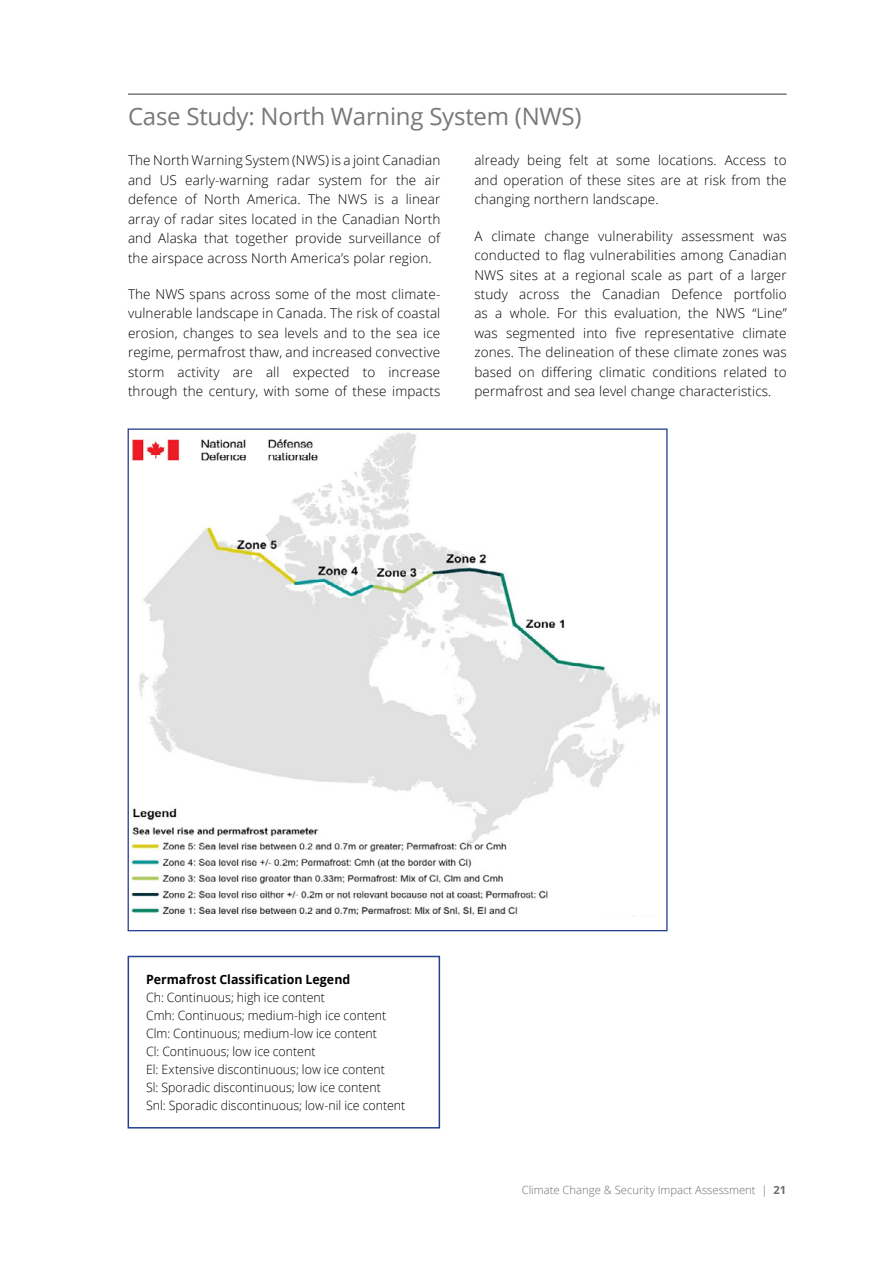
<style>
.page{position:relative;width:893px;height:1263px;background:#fff}
.page>*{position:absolute;margin:0;border:0;box-sizing:border-box;transform-origin:0 0}
.t1{font:24px "Open Sans";letter-spacing:-.01em;color:#77787b}
.t2{font:300 13.5px/19.5px "Open Sans";letter-spacing:.01em;color:#000;text-align:justify}
.t3{font:300 12.75px/18px "Open Sans";color:#000}
.t4{font:700 12.75px "Open Sans";letter-spacing:.005em;color:#000}
.t5{font:300 11.25px "Open Sans";color:#6d6e71}
.s1{font-weight:700}
</style>
<div class="page">
<img style="left:131px;top:432px;width:528px;height:484px">
<hr style="left:128px;top:93px;width:659px;height:2px;background:#77787b">
<div style="left:128px;top:956px;width:312px;height:172px;border:2px solid #25408f"></div>
<h1 class="t1" style="left:128px;top:100px;width:455px">Case Study: North Warning System (NWS)</h1>
<p class="t2" style="left:128px;top:150px;width:314px">The North Warning System (NWS) is a joint Canadian and US early-warning radar system for the air defence of North America. The NWS is a linear array of radar sites located in the Canadian North and Alaska that together provide surveillance of the airspace across North America’s polar region.</p>
<p class="t2" style="left:128px;top:284px;width:314px">The NWS spans across some of the most climate&shy;vulnerable landscape in Canada. The risk of coastal erosion, changes to sea levels and to the sea ice regime, permafrost thaw, and increased convective storm activity are all expected to increase through the century, with some of these impacts</p>
<p class="t2" style="left:474px;top:150px;width:314px">already being felt at some locations. Access to and operation of these sites are at risk from the changing northern landscape.</p>
<p class="t2" style="left:474px;top:226px;width:314px">A climate change vulnerability assessment was conducted to flag vulnerabilities among Canadian NWS sites at a regional scale as part of a larger study across the Canadian Defence portfolio as a whole. For this evaluation, the NWS “Line” was segmented into five representative climate zones. The delineation of these climate zones was based on differing climatic conditions related to permafrost and sea level change characteristics.</p>
<p class="t4" style="left:146px;top:970px;width:206px">Permafrost Classification Legend</p>
<p class="t3" style="left:146px;top:988px;width:261px">Ch: Continuous; high ice content<br>Cmh: Continuous; medium-high ice content Clm: Continuous; medium-low ice content<br>Cl: Continuous; low ice content<br>El: Extensive discontinuous; low ice content<br>Sl: Sporadic discontinuous; low ice content<br>Snl: Sporadic discontinuous; low-nil ice content</p>
<p class="t5" style="left:522px;top:1182px;width:266px">Climate Change &amp; Security Impact Assessment | <span class="s1">21</span></p>
</div>
